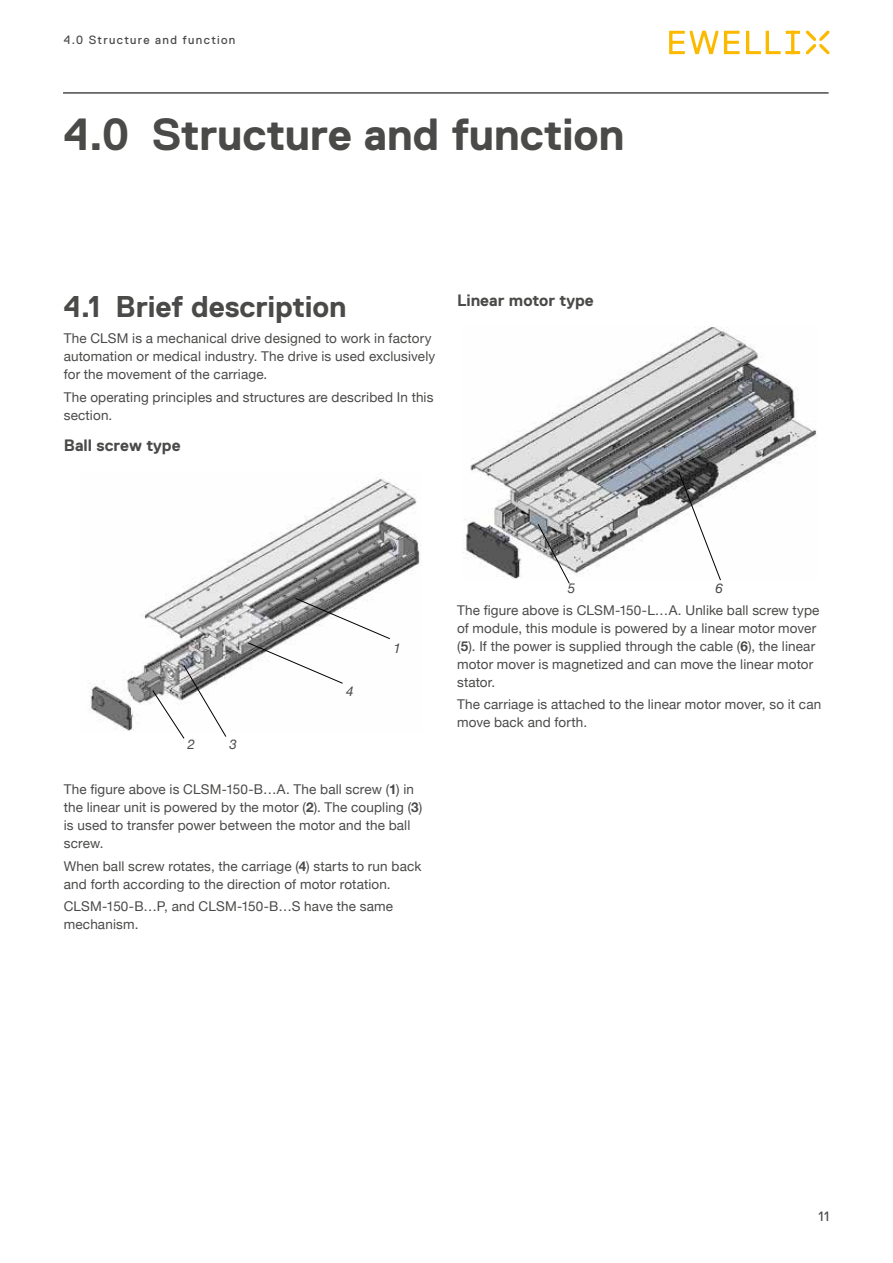
<style>
.page{position:relative;width:893px;height:1263px;background:#fff}
.page>*{position:absolute;margin:0;border:0;box-sizing:border-box;transform-origin:0 0}
.t1{font:700 45px "Replica Std";letter-spacing:-.01em;color:#4a4a49}
.t2{font:700 30px "Replica Std";letter-spacing:-.005em;color:#4a4a49}
.t3{font:700 16.5px "Replica Std";color:#4a4a49}
.t4{font:13.5px/18px "Helvetica Neue";letter-spacing:.01em;color:#4a4a49}
.t5{font:italic 13.5px "Helvetica Neue";color:#4a4a49}
.t6{font:13.5px "Replica Std";color:#4a4a49}
.t7{font:12px "Replica Std";letter-spacing:.11em;color:#4a4a49}
.s1{font-weight:700}
</style>
<div class="page">
<svg style="left:669px;top:31px;width:131px;height:23px"></svg>
<svg style="left:806px;top:31px;width:23px;height:23px"></svg>
<hr style="left:63px;top:93px;width:765px;height:1px;background:#4a4a49">
<img style="left:88px;top:472px;width:333px;height:259px">
<svg style="left:152px;top:665px;width:74px;height:74px"></svg>
<svg style="left:248px;top:598px;width:142px;height:86px"></svg>
<img style="left:462px;top:327px;width:354px;height:252px">
<svg style="left:538px;top:524px;width:32px;height:60px"></svg>
<svg style="left:678px;top:472px;width:43px;height:109px"></svg>
<p class="t7" style="left:64px;top:34px;width:173px">4.0 Structure and function</p>
<h1 class="t1" style="left:64px;top:109px;width:562px">4.0 Structure and function</h1>
<h2 class="t2" style="left:64px;top:290px;width:284px">4.1 Brief description</h2>
<p class="t4" style="left:64px;top:330px;width:373px">The CLSM is a mechanical drive designed to work in factory automation or medical industry. The drive is used exclusively for the movement of the carriage.</p>
<p class="t4" style="left:64px;top:389px;width:371px">The operating principles and structures are described In this section.</p>
<p class="t3" style="left:64px;top:436px;width:118px">Ball screw type</p>
<p class="t3" style="left:457px;top:291px;width:138px">Linear motor type</p>
<p class="t5" style="left:187px;top:735px;width:9px">2</p>
<p class="t5" style="left:230px;top:735px;width:9px">3</p>
<p class="t5" style="left:346px;top:682px;width:9px">4</p>
<p class="t5" style="left:393px;top:638px;width:9px">1</p>
<p class="t4" style="left:64px;top:781px;width:360px">The figure above is CLSM-150-B…A. The ball screw (<span class="s1">1</span>) in the linear unit is powered by the motor (<span class="s1">2</span>). The coupling (<span class="s1">3</span>) is used to transfer power between the motor and the ball screw.</p>
<p class="t4" style="left:64px;top:858px;width:359px">When ball screw rotates, the carriage (<span class="s1">4</span>) starts to run back and forth according to the direction of motor rotation.</p>
<p class="t4" style="left:64px;top:898px;width:331px">CLSM-150-B…P, and CLSM-150-B…S have the same mechanism.</p>
<p class="t5" style="left:568px;top:578px;width:9px">5</p>
<p class="t5" style="left:716px;top:578px;width:9px">6</p>
<p class="t4" style="left:457px;top:602px;width:364px">The figure above is CLSM-150-L…A. Unlike ball screw type of module, this module is powered by a linear motor mover (<span class="s1">5</span>). If the power is supplied through the cable (<span class="s1">6</span>), the linear motor mover is magnetized and can move the linear motor stator.</p>
<p class="t4" style="left:457px;top:696px;width:366px">The carriage is attached to the linear motor mover, so it can move back and forth.</p>
<p class="t6" style="left:818px;top:1209px;width:12px">11</p>
</div>
